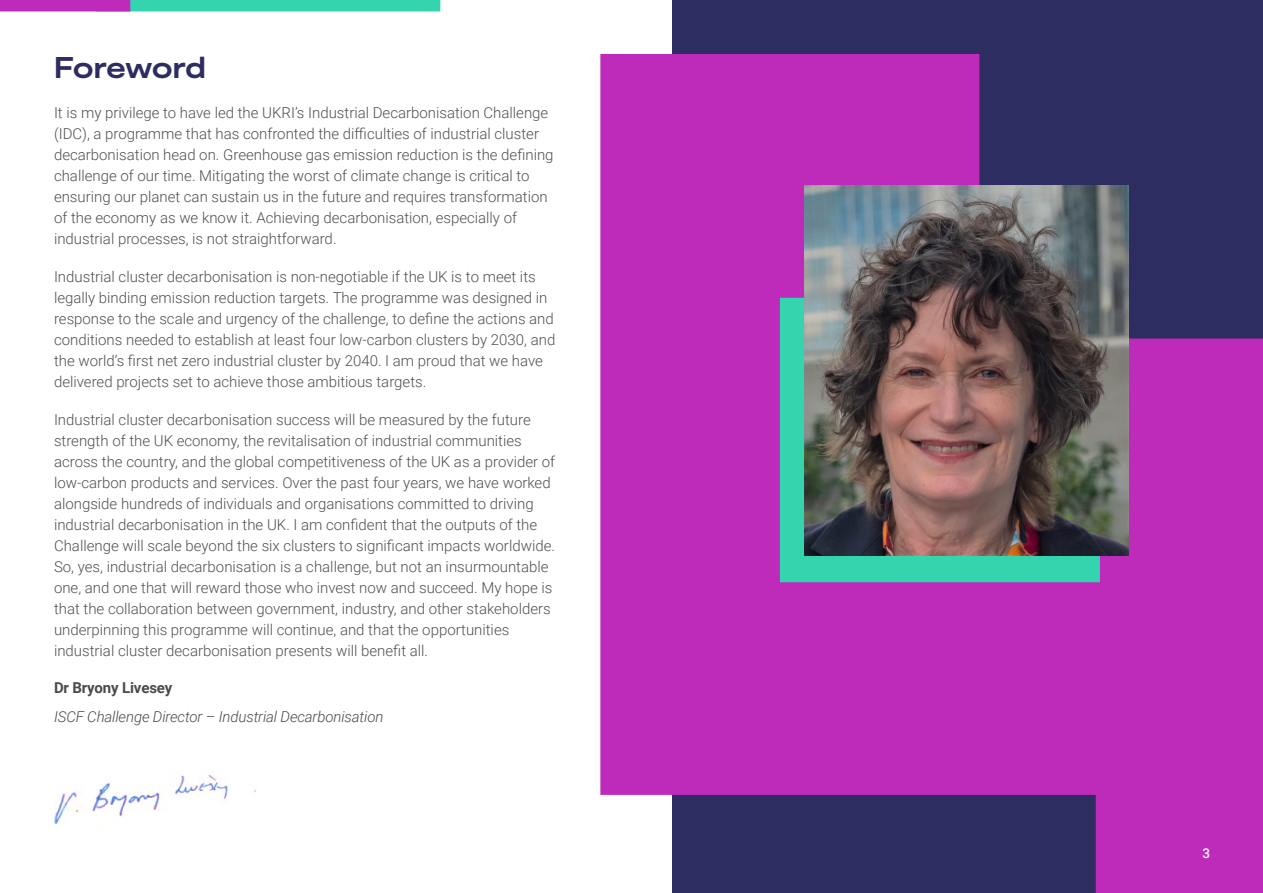
<style>
.page{position:relative;width:1263px;height:893px;background:#fff}
.page>*{position:absolute;margin:0;border:0;box-sizing:border-box;transform-origin:0 0}
.t1{font:700 expanded 30px "Moderat";letter-spacing:-.02em;color:#2e2d62}
.t2{font:300 15px/21px "Roboto";color:#505050}
.t3{font:italic 300 15px "Roboto";letter-spacing:-.01em;color:#4b4a49}
.t4{font:700 15px "Roboto";letter-spacing:-.01em;color:#4b4a49}
.t5{font:500 13.5px "Roboto";color:#fdfdfd}
</style>
<div class="page">
<svg style="left:0;top:0;width:440px;height:11px;background:#5ca2b1"></svg>
<img style="left:54px;top:775px;width:203px;height:49px">
<div style="left:672px;top:0;width:591px;height:893px;background:#2e2d62"></div>
<svg style="left:600px;top:54px;width:663px;height:839px;fill:#be2bbb"></svg>
<div style="left:780px;top:298px;width:320px;height:284px;background:#34d5ae"></div>
<img style="left:805px;top:186px;width:323px;height:369px">
<h1 class="t1" style="left:54px;top:50px;width:153px">Foreword</h1>
<p class="t2" style="left:54px;top:101px;width:501px">It is my privilege to have led the UKRI’s Industrial Decarbonisation Challenge (IDC), a programme that has confronted the difficulties of industrial cluster decarbonisation head on. Greenhouse gas emission reduction is the defining challenge of our time. Mitigating the worst of climate change is critical to ensuring our planet can sustain us in the future and requires transformation of the economy as we know it. Achieving decarbonisation, especially of industrial processes, is not straightforward.</p>
<p class="t2" style="left:54px;top:265px;width:503px">Industrial cluster decarbonisation is non-negotiable if the UK is to meet its legally binding emission reduction targets. The programme was designed in response to the scale and urgency of the challenge, to define the actions and conditions needed to establish at least four low-carbon clusters by 2030, and the world’s first net zero industrial cluster by 2040. I am proud that we have delivered projects set to achieve those ambitious targets.</p>
<p class="t2" style="left:54px;top:408px;width:503px">Industrial cluster decarbonisation success will be measured by the future strength of the UK economy, the revitalisation of industrial communities across the country, and the global competitiveness of the UK as a provider of low-carbon products and services. Over the past four years, we have worked alongside hundreds of individuals and organisations committed to driving industrial decarbonisation in the UK. I am confident that the outputs of the Challenge will scale beyond the six clusters to significant impacts worldwide.<br>So, yes, industrial decarbonisation is a challenge, but not an insurmountable one, and one that will reward those who invest now and succeed. My hope is that the collaboration between government, industry, and other stakeholders underpinning this programme will continue, and that the opportunities industrial cluster decarbonisation presents will benefit all.</p>
<p class="t4" style="left:54px;top:677px;width:120px">Dr Bryony Livesey</p>
<p class="t3" style="left:54px;top:706px;width:331px">ISCF Challenge Director – Industrial Decarbonisation</p>
<p class="t5" style="left:1202px;top:844px;width:9px">3</p>
</div>
